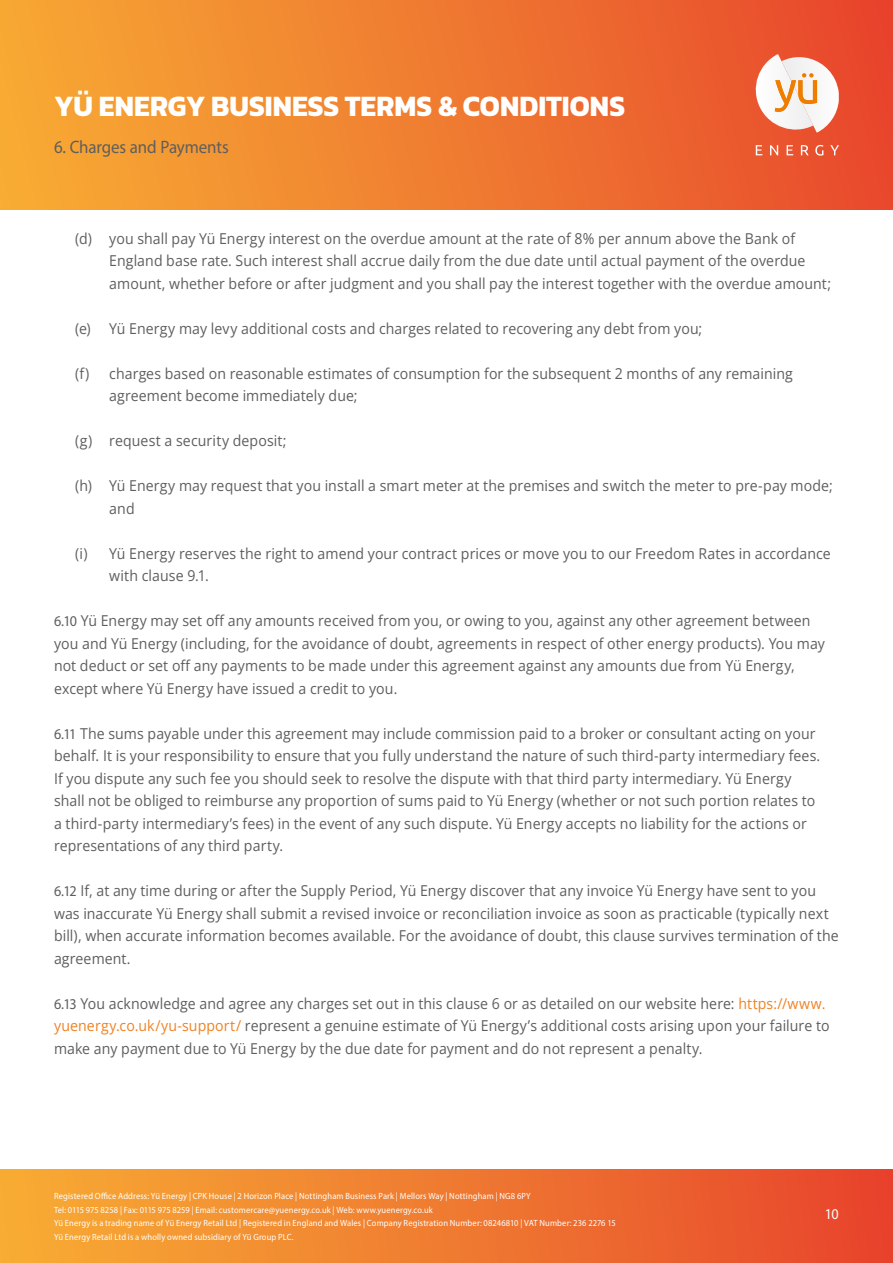
<style>
.page{position:relative;width:893px;height:1263px;background:#fff}
.page>*{position:absolute;margin:0;border:0;box-sizing:border-box;transform-origin:0 0}
.t1{font:700 30px "Kanit";color:#fff;scale:.94 1}
.t2{font:18px "Myriad Pro";letter-spacing:-.01em;color:#5f5e5e;scale:.94 1}
.t3{font:15px/22.5px "Open Sans";letter-spacing:.005em;color:#5f5e5e;scale:.94 1}
.t4{font:15px "Myriad Pro";color:#fff;scale:.94 1}
.t5{font:9px/13.5px "Myriad Pro";letter-spacing:.015em;color:#fff;scale:.94 1}
.s1{font-family:"Myriad Pro"}
.s2{color:#f08223}
</style>
<div class="page">
<div style="left:0;top:0;width:893px;height:209px;background:linear-gradient(to right,#f7ac34,#e8472d)"></div>
<div style="left:0;top:1169px;width:893px;height:94px;background:linear-gradient(to right,#f8ae34,#e7442d)"></div>
<svg style="left:750px;top:54px;width:89px;height:81px"></svg>
<svg style="left:756px;top:145px;width:6px;height:10px"></svg>
<svg style="left:770px;top:145px;width:8px;height:10px"></svg>
<svg style="left:787px;top:145px;width:6px;height:10px"></svg>
<svg style="left:801px;top:145px;width:8px;height:10px"></svg>
<svg style="left:815px;top:145px;width:8px;height:11px"></svg>
<svg style="left:830px;top:145px;width:9px;height:10px"></svg>
<h1 class="t1" style="left:54px;top:83px;width:609px">YÜ ENERGY BUSINESS TERMS &amp; CONDITIONS</h1>
<p class="t2" style="left:54px;top:136px;width:187px">6. Charges and Payments</p>
<p class="t3" style="left:109px;top:227px;width:769px;text-indent:-34px">(d) you shall pay Yü Energy interest on the overdue amount at the rate of 8% per annum above the Bank of<br>England base rate. Such interest shall accrue daily from the due date until actual payment of the overdue amount, whether before or after judgment and you shall pay the interest together with the overdue amount;</p>
<p class="t3" style="left:75px;top:317px;width:669px">(e) Yü Energy may levy additional costs and charges related to recovering any debt from you;</p>
<p class="t3" style="left:109px;top:362px;width:729px;text-indent:-34px">(f) charges based on reasonable estimates of consumption for the subsequent 2 months of any remaining agreement become immediately due;</p>
<p class="t3" style="left:75px;top:429px;width:226px">(g) request a security deposit;</p>
<p class="t3" style="left:109px;top:474px;width:771px;text-indent:-34px">(h) Yü Energy may request that you install a smart meter at the premises and switch the meter to pre-pay mode; and</p>
<p class="t3" style="left:109px;top:542px;width:769px;text-indent:-34px">(i) Yü Energy reserves the right to amend your contract prices or move you to our Freedom Rates in accordance with clause 9.1.</p>
<p class="t3" style="left:54px;top:609px;width:822px"><span class="s1">6.10</span> Yü Energy may set off any amounts received from you, or owing to you, against any other agreement between you and Yü Energy (including, for the avoidance of doubt, agreements in respect of other energy products). You may not deduct or set off any payments to be made under this agreement against any amounts due from Yü Energy, except where Yü Energy have issued a credit to you.</p>
<p class="t3" style="left:54px;top:722px;width:817px"><span class="s1">6.11</span> The sums payable under this agreement may include commission paid to a broker or consultant acting on your behalf. It is your responsibility to ensure that you fully understand the nature of such third-party intermediary fees.<br>If you dispute any such fee you should seek to resolve the dispute with that third party intermediary. Yü Energy shall not be obliged to reimburse any proportion of sums paid to Yü Energy (whether or not such portion relates to a third-party intermediary’s fees) in the event of any such dispute. Yü Energy accepts no liability for the actions or representations of any third party.</p>
<p class="t3" style="left:54px;top:879px;width:836px"><span class="s1">6.12</span> If, at any time during or after the Supply Period, Yü Energy discover that any invoice Yü Energy have sent to you was inaccurate Yü Energy shall submit a revised invoice or reconciliation invoice as soon as practicable (typically next bill), when accurate information becomes available. For the avoidance of doubt, this clause survives termination of the agreement.</p>
<p class="t3" style="left:54px;top:992px;width:826px"><span class="s1">6.13</span> You acknowledge and agree any charges set out in this clause 6 or as detailed on our website here: <span class="s2">https://www. yuenergy.co.uk/yu-support/</span> represent a genuine estimate of Yü Energy’s additional costs arising upon your failure to make any payment due to Yü Energy by the due date for payment and do not represent a penalty.</p>
<p class="t5" style="left:54px;top:1189px;width:599px">Registered Office Address: Yü Energy | CPK House | 2 Horizon Place | Nottingham Business Park | Mellors Way | Nottingham | NG8 6PY<br>Tel: 0115 975 8258 | Fax: 0115 975 8259 | Email: customercare@yuenergy.co.uk | Web: www.yuenergy.co.uk<br>Yü Energy is a trading name of Yü Energy Retail Ltd | Registered in England and Wales | Company Registration Number: 08246810 | VAT Number: 236 2276 15<br>Yü Energy Retail Ltd is a wholly owned subsidiary of Yü Group PLC.</p>
<p class="t4" style="left:825px;top:1204px;width:16px">10</p>
</div>
